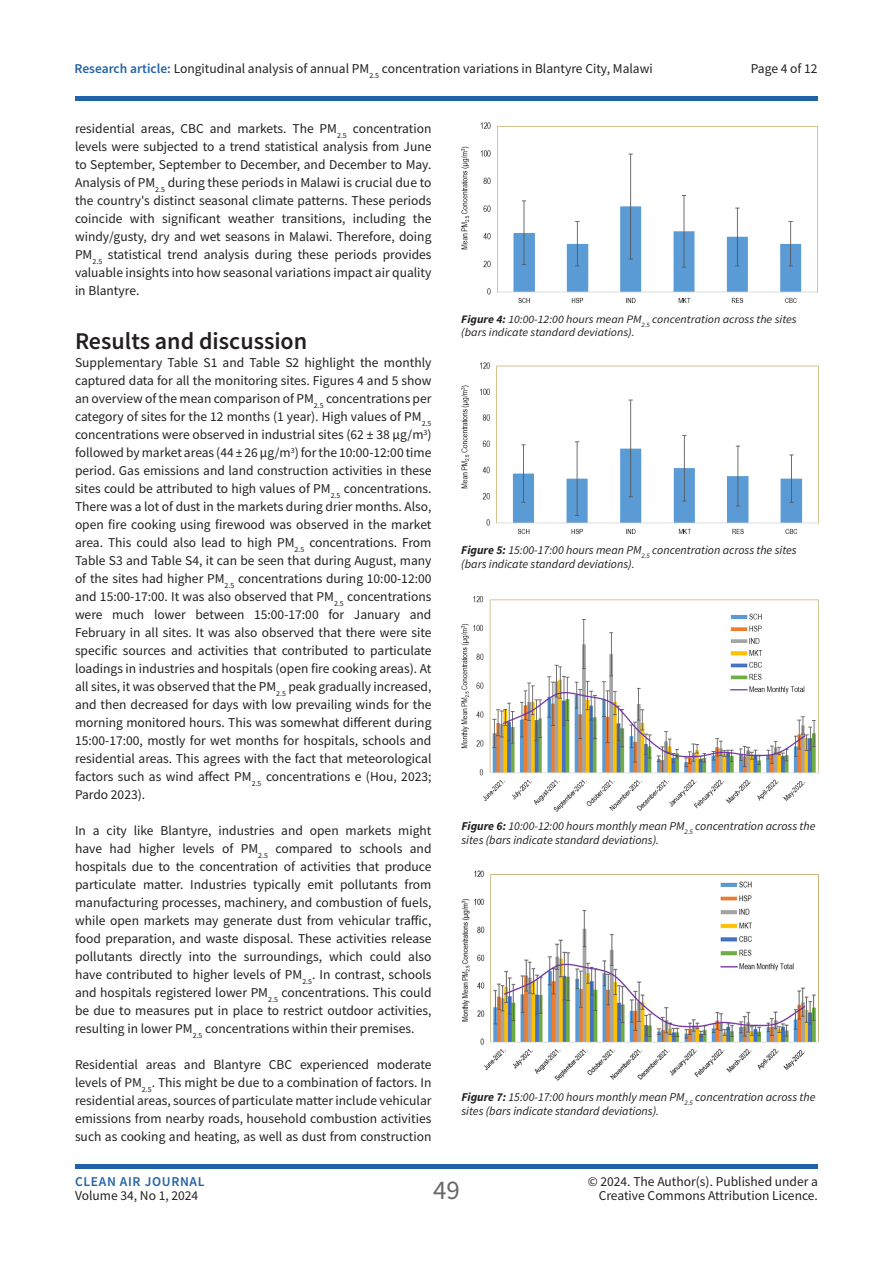
<style>
.page{position:relative;width:893px;height:1263px;background:#fff}
.page>*{position:absolute;margin:0;border:0;box-sizing:border-box;transform-origin:0 0}
.t1{font:27px "Source Sans Pro";color:#686868}
.t2{font:600 24px "Source Sans Pro";color:#231f20}
.t3{font:13.5px/18px "Source Sans Pro";color:#231f20;text-align:justify}
.t4{font:600 13.5px "Source Sans Pro";letter-spacing:.05em;color:#2163a8}
.t5{font:italic 12px/13.5px "Source Sans Pro";color:#231f20}
.t6{font:italic 11.4px/12.8px "Source Sans Pro";color:#231f20;scale:1.05 1}
.s1{font-weight:600;color:#2163a8}
.s2{font-weight:700}
</style>
<div class="page">
<hr style="left:75px;top:96px;width:743px;height:4px;background:#2163a8">
<div style="left:75px;top:1164px;width:743px;height:5px;background:#2163a8"></div>
<img style="left:461px;top:123px;width:357px;height:180px">
<img style="left:462px;top:363px;width:356px;height:171px">
<img style="left:462px;top:596px;width:356px;height:215px">
<img style="left:462px;top:870px;width:356px;height:210px">
<p class="t3" style="left:75px;top:60px;width:580px"><span class="s1">Research article:</span> Longitudinal analysis of annual PM<sub>2.5</sub> concentration variations in Blantyre City, Malawi</p>
<p class="t3" style="left:751px;top:60px;width:68px">Page 4 of 12</p>
<p class="t3" style="left:75px;top:119px;width:358px">residential areas, CBC and markets. The PM<sub>2.5</sub> concentration levels were subjected to a trend statistical analysis from June to September, September to December, and December to May.<br>Analysis of PM<sub>2.5</sub> during these periods in Malawi is crucial due to the country's distinct seasonal climate patterns. These periods coincide with significant weather transitions, including the windy/gusty, dry and wet seasons in Malawi. Therefore, doing PM<sub>2.5</sub> statistical trend analysis during these periods provides valuable insights into how seasonal variations impact air quality in Blantyre.</p>
<p class="t2" style="left:75px;top:325px;width:234px">Results and discussion</p>
<p class="t3" style="left:75px;top:353px;width:358px">Supplementary Table S1 and Table S2 highlight the monthly captured data for all the monitoring sites. Figures 4 and 5 show an overview of the mean comparison of PM<sub>2.5</sub> concentrations per category of sites for the 12 months (1 year). High values of PM<sub>2.5 </sub>concentrations were observed in industrial sites (62 ± 38 μg/m<sup>3</sup>) followed by market areas (44 ± 26 μg/m<sup>3</sup>) for the 10:00-12:00 time period. Gas emissions and land construction activities in these sites could be attributed to high values of PM<sub>2.5</sub> concentrations.<br>There was a lot of dust in the markets during drier months. Also, open fire cooking using firewood was observed in the market area. This could also lead to high PM<sub>2.5</sub> concentrations. From Table S3 and Table S4, it can be seen that during August, many of the sites had higher PM<sub>2.5</sub> concentrations during 10:00-12:00 and 15:00-17:00. It was also observed that PM<sub>2.5</sub> concentrations were much lower between 15:00-17:00 for January and February in all sites. It was also observed that there were site specific sources and activities that contributed to particulate loadings in industries and hospitals (open fire cooking areas). At all sites, it was observed that the PM<sub>2.5</sub> peak gradually increased, and then decreased for days with low prevailing winds for the morning monitored hours. This was somewhat different during 15:00-17:00, mostly for wet months for hospitals, schools and residential areas. This agrees with the fact that meteorological factors such as wind affect PM<sub>2.5</sub> concentrations e (Hou, 2023; Pardo 2023).</p>
<p class="t3" style="left:75px;top:821px;width:358px">In a city like Blantyre, industries and open markets might have had higher levels of PM<sub>2.5</sub> compared to schools and hospitals due to the concentration of activities that produce particulate matter. Industries typically emit pollutants from manufacturing processes, machinery, and combustion of fuels, while open markets may generate dust from vehicular traffic, food preparation, and waste disposal. These activities release pollutants directly into the surroundings, which could also have contributed to higher levels of PM<sub>2.5</sub>. In contrast, schools and hospitals registered lower PM<sub>2.5</sub> concentrations. This could be due to measures put in place to restrict outdoor activities, resulting in lower PM<sub>2.5</sub> concentrations within their premises.</p>
<p class="t3" style="left:75px;top:1055px;width:358px">Residential areas and Blantyre CBC experienced moderate levels of PM<sub>2.5</sub>. This might be due to a combination of factors. In residential areas, sources of particulate matter include vehicular emissions from nearby roads, household combustion activities such as cooking and heating, as well as dust from construction</p>
<p class="t6" style="left:461px;top:313px;width:321px"><span class="s2">Figure 4:</span> 10:00-12:00 hours mean PM<sub>2.5</sub> concentration across the sites (bars indicate standard deviations).</p>
<p class="t5" style="left:461px;top:543px;width:337px"><span class="s2">Figure 5:</span> 15:00-17:00 hours mean PM<sub>2.5</sub> concentration across the sites (bars indicate standard deviations).</p>
<p class="t5" style="left:461px;top:819px;width:355px"><span class="s2">Figure 6:</span> 10:00-12:00 hours monthly mean PM<sub>2.5</sub> concentration across the sites (bars indicate standard deviations).</p>
<p class="t5" style="left:461px;top:1090px;width:355px"><span class="s2">Figure 7:</span> 15:00-17:00 hours monthly mean PM<sub>2.5</sub> concentration across the sites (bars indicate standard deviations).</p>
<p class="t4" style="left:75px;top:1173px;width:131px">CLEAN AIR JOURNAL</p>
<p class="t3" style="left:75px;top:1186px;width:125px">Volume 34, No 1, 2024</p>
<h1 class="t1" style="left:433px;top:1172px;width:28px">49</h1>
<p class="t3" style="left:588px;top:1175px;width:232px;line-height:13.5px;text-align:right">© 2024. The Author(s). Published under a<br>Creative Commons Attribution Licence.</p>
</div>
